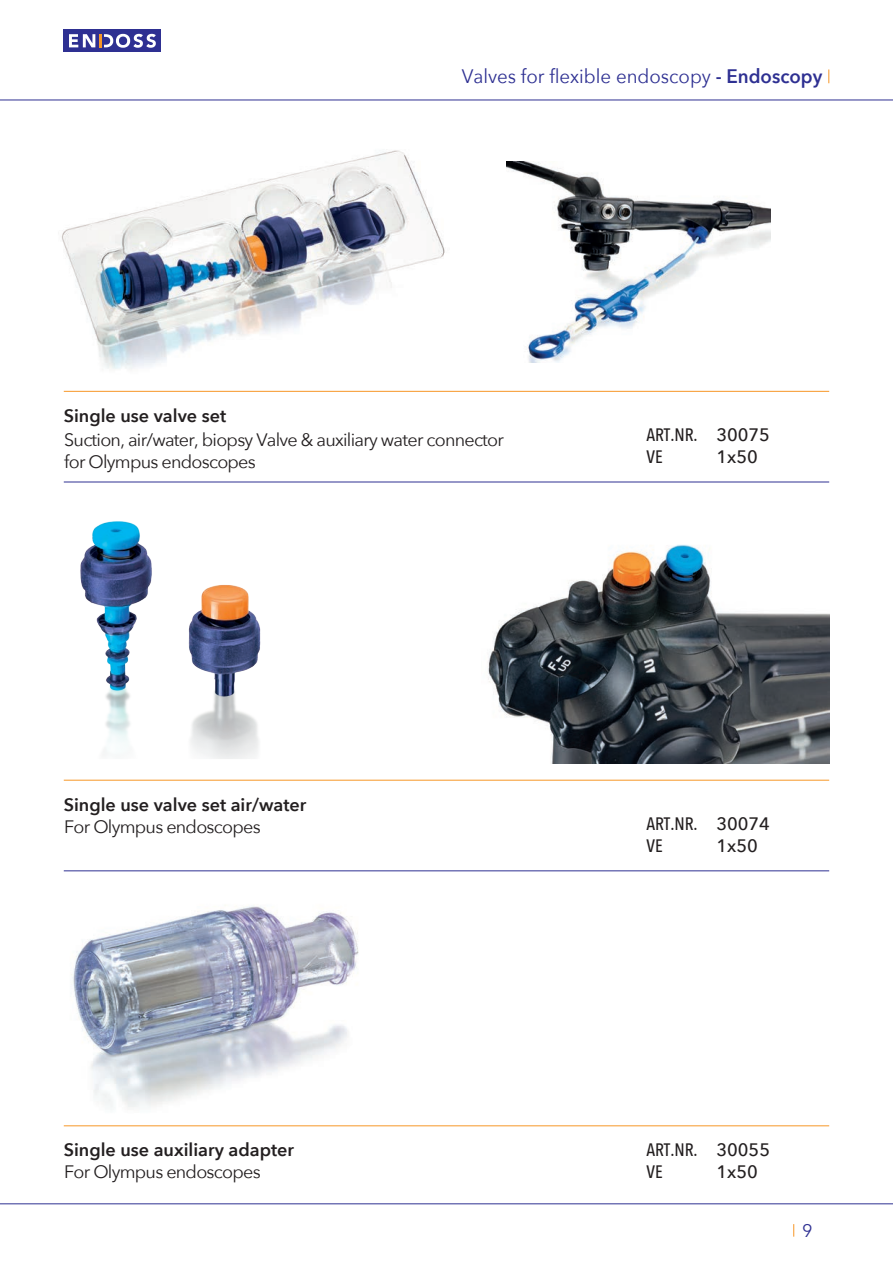
<style>
.page{position:relative;width:893px;height:1263px;background:#fff}
.page>*{position:absolute;margin:0;border:0;box-sizing:border-box;transform-origin:0 0}
.t1{font:19.5px "Avenir Next";color:#2e3092;scale:.96 1}
.t2{font:18px/21.6px "Avenir Next";letter-spacing:-.04em;color:#231f20}
.t3{font:600 18px "Avenir Next";color:#231f20}
.t4{font:500 18px/21.6px "Avenir Next Condensed";color:#231f20}
.t5{font:500 18px "Avenir Next";color:#231f20}
.t6{font:18px "Avenir Next LT Pro";color:#2e3092}
.s1{font-weight:600}
.s2{font-family:"Avenir Next"}
</style>
<div class="page">
<hr style="left:0;top:1203px;width:893px;height:1px;background:#2e3092">
<div style="left:64px;top:30px;width:97px;height:22px;background:#2e3092"></div>
<svg style="left:69px;top:34px;width:87px;height:14px"></svg>
<hr style="left:0;top:100px;width:893px;height:1px;background:#2e3092">
<svg style="left:828px;top:69px;width:1px;height:14px"></svg>
<hr style="left:64px;top:391px;width:765px;height:1px;background:#f79727">
<hr style="left:64px;top:482px;width:765px;height:1px;background:#2e3092">
<hr style="left:64px;top:780px;width:765px;height:1px;background:#f79727">
<hr style="left:64px;top:870px;width:765px;height:1px;background:#2e3092">
<hr style="left:64px;top:1125px;width:765px;height:1px;background:#f79727">
<img style="left:62px;top:150px;width:383px;height:219px">
<img style="left:506px;top:162px;width:264px;height:200px">
<img style="left:80px;top:521px;width:181px;height:238px">
<img style="left:488px;top:544px;width:342px;height:220px">
<img style="left:71px;top:905px;width:288px;height:203px">
<svg style="left:793px;top:1224px;width:1px;height:12px"></svg>
<p class="t3" style="left:64px;top:400px;width:164px">Single use valve set</p>
<p class="t1" style="left:462px;top:60px;width:377px">Valves for flexible endoscopy <span class="s1">- Endoscopy</span></p>
<p class="t2" style="left:64px;top:428px;width:441px">Suction, air/water, biopsy Valve &amp; auxiliary water connector for Olympus endoscopes</p>
<p class="t4" style="left:646px;top:424px;width:125px">ART.NR. <span class="s2">30075<br></span>VE</p>
<p class="t5" style="left:716px;top:441px;width:43px">1x50</p>
<p class="t3" style="left:64px;top:789px;width:244px">Single use valve set air/water</p>
<p class="t2" style="left:64px;top:815px;width:198px">For Olympus endoscopes</p>
<p class="t4" style="left:646px;top:813px;width:125px">ART.NR. <span class="s2">30074<br></span>VE</p>
<p class="t5" style="left:716px;top:830px;width:43px">1x50</p>
<p class="t3" style="left:64px;top:1134px;width:232px">Single use auxiliary adapter</p>
<p class="t2" style="left:64px;top:1160px;width:198px">For Olympus endoscopes</p>
<p class="t4" style="left:646px;top:1139px;width:125px">ART.NR. <span class="s2">30055<br></span>VE</p>
<p class="t5" style="left:716px;top:1156px;width:43px">1x50</p>
<p class="t6" style="left:802px;top:1220px;width:12px">9</p>
</div>
